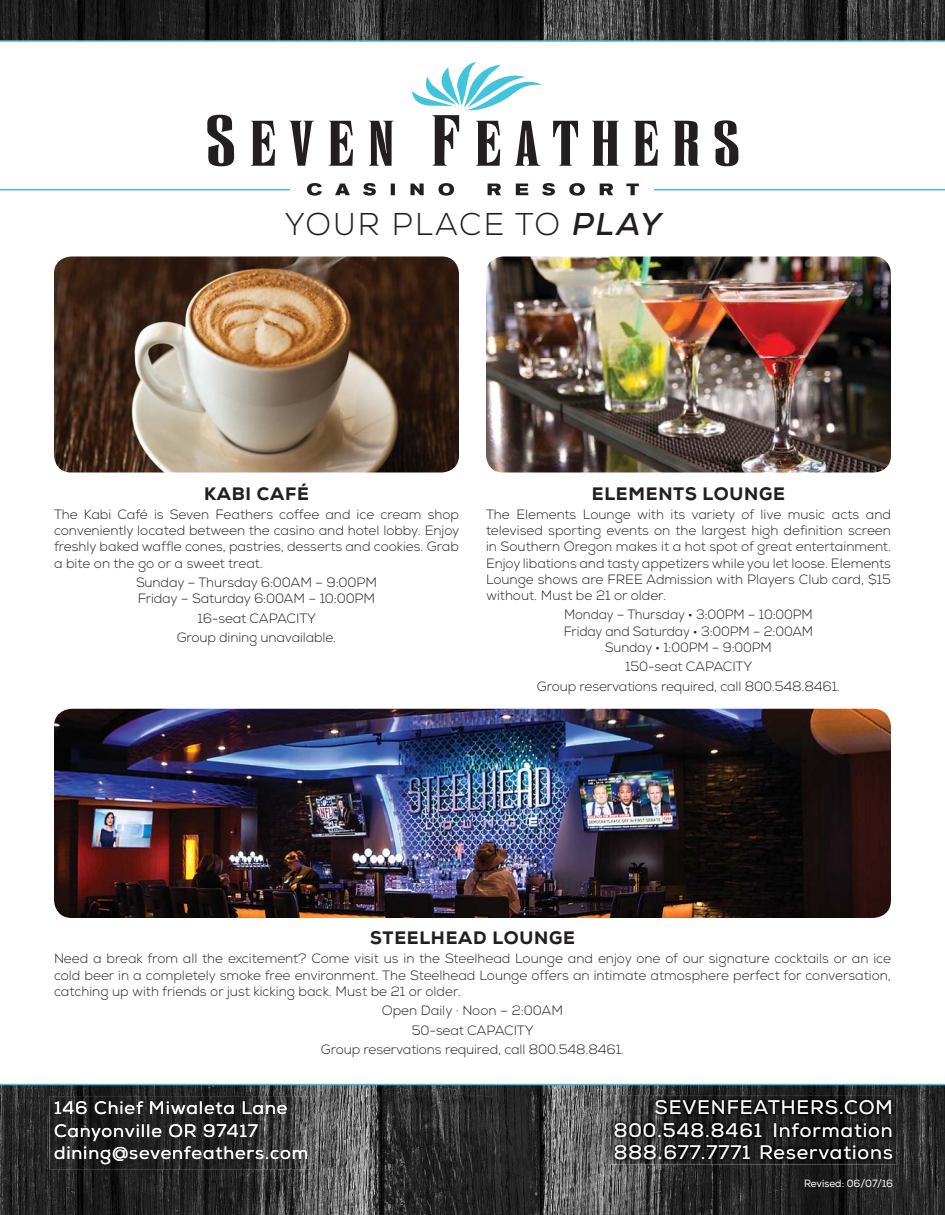
<style>
.page{position:relative;width:945px;height:1215px;background:#fff}
.page>*{position:absolute;margin:0;border:0;box-sizing:border-box;transform-origin:0 0}
.t1{font:300 31.5px "Nexa";letter-spacing:.065em;color:#231f20}
.t2{font:19.5px/22.5px "Nexa";letter-spacing:.05em;color:#fff;text-align:justify}
.t3{font:18px/22.5px "Nexa";letter-spacing:.05em;color:#fff}
.t4{font:800 18px "Nexa";letter-spacing:.04em;color:#231f20}
.t5{font:300 13.5px/16.2px "Nexa";letter-spacing:-.01em;color:#231f20;text-align:center}
.t6{font:10.5px "Nexa";color:#fff;scale:.95 1}
.s1{font-weight:700;font-style:italic}
</style>
<div class="page">
<img style="left:0;top:1085px;width:945px;height:130px">
<img style="left:50px;top:1096px;width:262px;height:73px">
<img style="left:55px;top:1101px;width:232px;height:13px">
<img style="left:55px;top:1124px;width:203px;height:17px">
<img style="left:55px;top:1146px;width:252px;height:18px">
<img style="left:0;top:1px;width:945px;height:39px">
<hr style="left:0;top:40px;width:945px;height:2px;background:#41c4dc">
<hr style="left:0;top:1084px;width:945px;height:1px;background:#41c4dc">
<img style="left:610px;top:1095px;width:287px;height:70px">
<img style="left:610px;top:1100px;width:283px;height:14px">
<img style="left:610px;top:1123px;width:281px;height:14px">
<img style="left:610px;top:1145px;width:282px;height:14px">
<hr style="left:0;top:189px;width:945px;height:1px;background:#41c4dc">
<svg style="left:205px;top:62px;width:536px;height:134px"></svg>
<img style="left:54px;top:709px;width:837px;height:209px;border-radius:18px">
<img style="left:486px;top:256px;width:405px;height:216px;border-radius:17px">
<img style="left:54px;top:256px;width:405px;height:216px;border-radius:17px">
<h1 class="t1" style="left:284px;top:213px;width:379px">YOUR PLACE TO <span class="s1">PLAY</span></h1>
<h3 class="t4" style="left:204px;top:487px;width:106px">KABI CAFÉ</h3>
<p class="t5" style="left:54px;top:508px;width:407px;text-align:justify">The Kabi Café is Seven Feathers coffee and ice cream shop conveniently located between the casino and hotel lobby. Enjoy freshly baked waffle cones, pastries, desserts and cookies. Grab a bite on the go or a sweet treat.</p>
<p class="t5" style="left:136px;top:576px;width:242px;text-align:left">Sunday – Thursday 6:00AM – 9:00PM<br>Friday – Saturday 6:00AM – 10:00PM</p>
<p class="t5" style="left:177px;top:610px;width:161px;line-height:19.5px">16-seat CAPACITY<br>Group dining unavailable.</p>
<h3 class="t4" style="left:592px;top:487px;width:195px">ELEMENTS LOUNGE</h3>
<p class="t5" style="left:486px;top:508px;width:407px;text-align:justify">The Elements Lounge with its variety of live music acts and televised sporting events on the largest high definition screen in Southern Oregon makes it a hot spot of great entertainment.<br>Enjoy libations and tasty appetizers while you let loose. Elements Lounge shows are FREE Admission with Players Club card, $15 without. Must be 21 or older.</p>
<p class="t5" style="left:564px;top:609px;width:251px">Monday – Thursday • 3:00PM – 10:00PM<br>Friday and Saturday • 3:00PM – 2:00AM<br>Sunday • 1:00PM – 9:00PM</p>
<p class="t5" style="left:537px;top:659px;width:305px;line-height:19.5px">150-seat CAPACITY<br>Group reservations required, call 800.548.8461.</p>
<h3 class="t4" style="left:370px;top:931px;width:206px">STEELHEAD LOUNGE</h3>
<p class="t5" style="left:54px;top:953px;width:839px;text-align:justify">Need a break from all the excitement? Come visit us in the Steelhead Lounge and enjoy one of our signature cocktails or an ice cold beer in a completely smoke free environment. The Steelhead Lounge offers an intimate atmosphere perfect for conversation, catching up with friends or just kicking back. Must be 21 or older.</p>
<p class="t5" style="left:321px;top:1003px;width:305px;line-height:19.5px">Open Daily ∙ Noon – 2:00AM<br>50-seat CAPACITY<br>Group reservations required, call 800.548.8461.</p>
<h3 class="t3" style="left:54px;top:1100px;width:256px">146 Chief Miwaleta Lane<br>Canyonville OR 97417 dining@sevenfeathers.com</h3>
<h2 class="t2" style="left:614px;top:1099px;width:281px;text-indent:41px">SEVENFEATHERS.COM 800.548.8461 Information 888.677.7771 Reservations</h2>
<p class="t6" style="left:804px;top:1180px;width:95px">Revised: 06/07/16</p>
</div>
